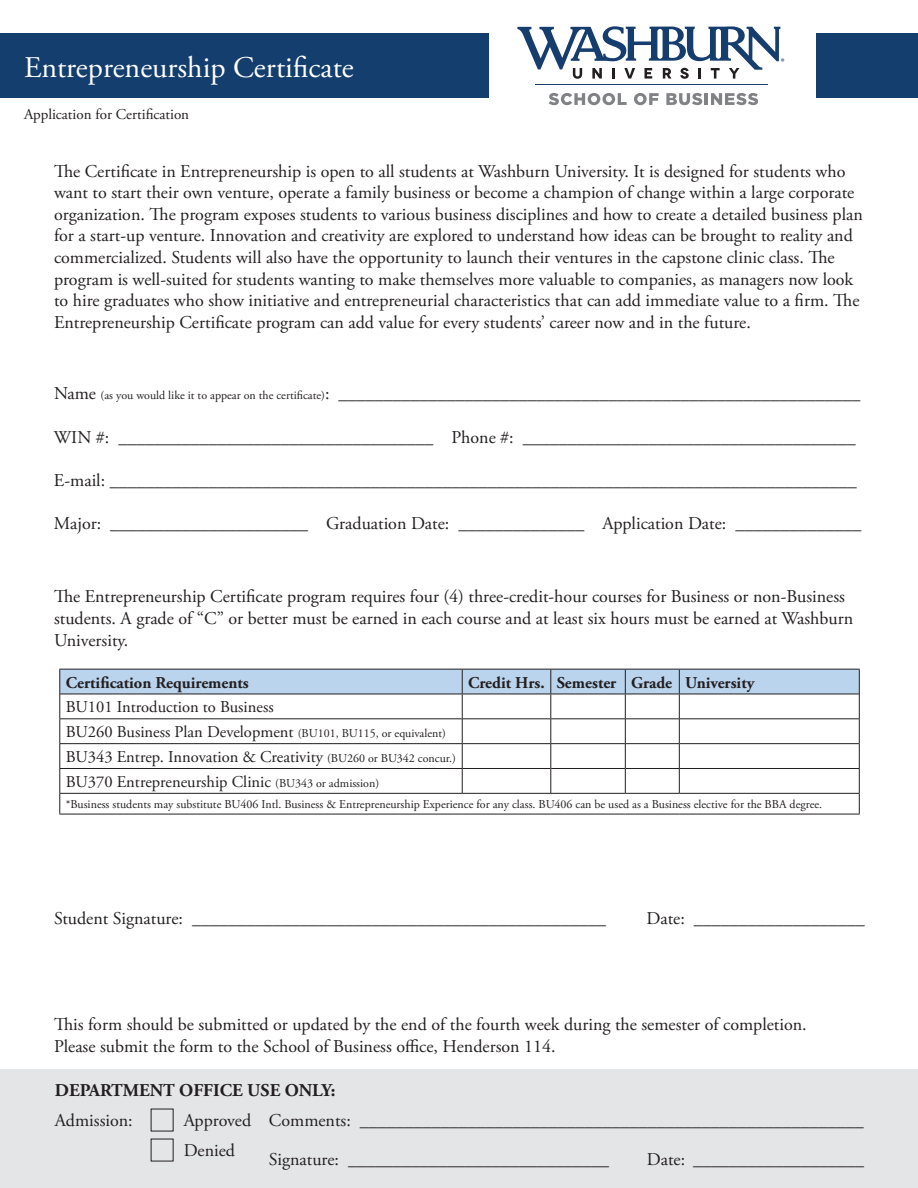
<style>
.page{position:relative;width:918px;height:1188px;background:#fff}
.page>*{position:absolute;margin:0;border:0;box-sizing:border-box;transform-origin:0 0}
.t1{font:30px "Adobe Garamond Pro";color:#fff}
.t2{font:18px/21.6px "Adobe Garamond Pro";color:#231f20}
.t3{font:700 18px "Adobe Garamond Pro";color:#231f20}
.t4{font:16.5px "Adobe Garamond Pro";color:#231f20}
.t5{font:700 16.5px "Adobe Garamond Pro";color:#231f20}
.t6{font:15px "Adobe Garamond Pro";color:#231f20}
.t7{font:12px "Adobe Garamond Pro";color:#231f20}
.s1{font-size:12px}
</style>
<div class="page">
<hr style="left:536px;top:85px;width:232px;height:1px;background:#153d6e">
<svg style="left:549px;top:93px;width:78px;height:12px"></svg>
<svg style="left:634px;top:93px;width:25px;height:12px"></svg>
<svg style="left:666px;top:93px;width:92px;height:12px"></svg>
<svg style="left:517px;top:26px;width:267px;height:53px"></svg>
<div style="left:0;top:33px;width:488px;height:65px;background:#143e6e"></div>
<div style="left:816px;top:33px;width:102px;height:65px;background:#143e6e"></div>
<svg style="left:59px;top:669px;width:801px;height:145px"></svg>
<hr style="left:60px;top:694px;width:402px;height:1px;background:#231f20">
<hr style="left:462px;top:694px;width:89px;height:1px;background:#231f20">
<hr style="left:551px;top:694px;width:74px;height:1px;background:#231f20">
<hr style="left:625px;top:694px;width:54px;height:1px;background:#231f20">
<hr style="left:679px;top:694px;width:180px;height:1px;background:#231f20">
<hr style="left:59px;top:793px;width:403px;height:1px;background:#231f20">
<hr style="left:462px;top:793px;width:89px;height:1px;background:#231f20">
<hr style="left:551px;top:793px;width:74px;height:1px;background:#231f20">
<hr style="left:625px;top:793px;width:54px;height:1px;background:#231f20">
<hr style="left:679px;top:793px;width:181px;height:1px;background:#231f20">
<hr style="left:59px;top:814px;width:403px;height:1px;background:#231f20">
<hr style="left:462px;top:814px;width:89px;height:1px;background:#231f20">
<hr style="left:551px;top:814px;width:74px;height:1px;background:#231f20">
<hr style="left:625px;top:814px;width:54px;height:1px;background:#231f20">
<hr style="left:679px;top:814px;width:181px;height:1px;background:#231f20">
<hr style="left:59px;top:743px;width:403px;height:1px;background:#231f20">
<hr style="left:462px;top:743px;width:89px;height:1px;background:#231f20">
<hr style="left:551px;top:743px;width:74px;height:1px;background:#231f20">
<hr style="left:625px;top:743px;width:54px;height:1px;background:#231f20">
<hr style="left:679px;top:743px;width:181px;height:1px;background:#231f20">
<div style="left:0;top:1069px;width:918px;height:119px;background:#e4e5e7"></div>
<p class="t1" style="left:24px;top:49px;width:331px">Entrepreneurship Certificate</p>
<p class="t6" style="left:24px;top:105px;width:167px">Application for Certification</p>
<p class="t2" style="left:54px;top:161px;width:810px">The Certificate in Entrepreneurship is open to all students at Washburn University. It is designed for students who want to start their own venture, operate a family business or become a champion of change within a large corporate organization. The program exposes students to various business disciplines and how to create a detailed business plan for a start-up venture. Innovation and creativity are explored to understand how ideas can be brought to reality and commercialized. Students will also have the opportunity to launch their ventures in the capstone clinic class. The program is well-suited for students wanting to make themselves more valuable to companies, as managers now look to hire graduates who show initiative and entrepreneurial characteristics that can add immediate value to a firm. The Entrepreneurship Certificate program can add value for every students’ career now and in the future.</p>
<p class="t2" style="left:54px;top:384px;width:808px">Name <span class="s1">(as you would like it to appear on the certificate)</span>: __________________________________________________________</p>
<p class="t2" style="left:54px;top:427px;width:803px">WIN #: ___________________________________ Phone #: _____________________________________</p>
<p class="t2" style="left:54px;top:470px;width:804px">E-mail: ___________________________________________________________________________________</p>
<p class="t2" style="left:54px;top:513px;width:809px">Major: ______________________ Graduation Date: ______________ Application Date: ______________</p>
<p class="t2" style="left:54px;top:586px;width:801px">The Entrepreneurship Certificate program requires four (4) three-credit-hour courses for Business or non-Business students. A grade of “C” or better must be earned in each course and at least six hours must be earned at Washburn<br>University.</p>
<p class="t5" style="left:66px;top:673px;width:185px">Certification Requirements</p>
<p class="t5" style="left:468px;top:673px;width:78px">Credit Hrs.</p>
<p class="t5" style="left:557px;top:673px;width:61px">Semester</p>
<p class="t5" style="left:631px;top:673px;width:42px">Grade</p>
<p class="t5" style="left:685px;top:673px;width:71px">University</p>
<p class="t4" style="left:66px;top:697px;width:209px">BU101 Introduction to Business</p>
<p class="t4" style="left:66px;top:722px;width:382px">BU260 Business Plan Development <span class="s1">(BU101, BU115, or equivalent)</span></p>
<p class="t4" style="left:66px;top:747px;width:392px">BU343 Entrep. Innovation &amp; Creativity <span class="s1">(BU260 or BU342 concur.)</span></p>
<p class="t4" style="left:66px;top:772px;width:315px">BU370 Entrepreneurship Clinic <span class="s1">(BU343 or admission)</span></p>
<p class="t7" style="left:66px;top:797px;width:758px">*Business students may substitute BU406 Intl. Business &amp; Entrepreneurship Experience for any class. BU406 can be used as a Business elective for the BBA degree.</p>
<p class="t2" style="left:54px;top:908px;width:554px">Student Signature: ______________________________________________</p>
<p class="t2" style="left:647px;top:908px;width:220px">Date: ___________________</p>
<p class="t2" style="left:54px;top:1014px;width:754px">This form should be submitted or updated by the end of the fourth week during the semester of completion.<br>Please submit the form to the School of Business office, Henderson 114.</p>
<p class="t3" style="left:55px;top:1080px;width:282px">DEPARTMENT OFFICE USE ONLY:</p>
<p class="t2" style="left:55px;top:1110px;width:79px">Admission:</p>
<p class="t2" style="left:184px;top:1110px;width:69px">Approved</p>
<p class="t2" style="left:184px;top:1140px;width:53px">Denied</p>
<p class="t2" style="left:269px;top:1110px;width:597px">Comments: ________________________________________________________</p>
<p class="t2" style="left:269px;top:1149px;width:342px">Signature: _____________________________</p>
<p class="t2" style="left:647px;top:1149px;width:219px">Date: ___________________</p>
</div>
